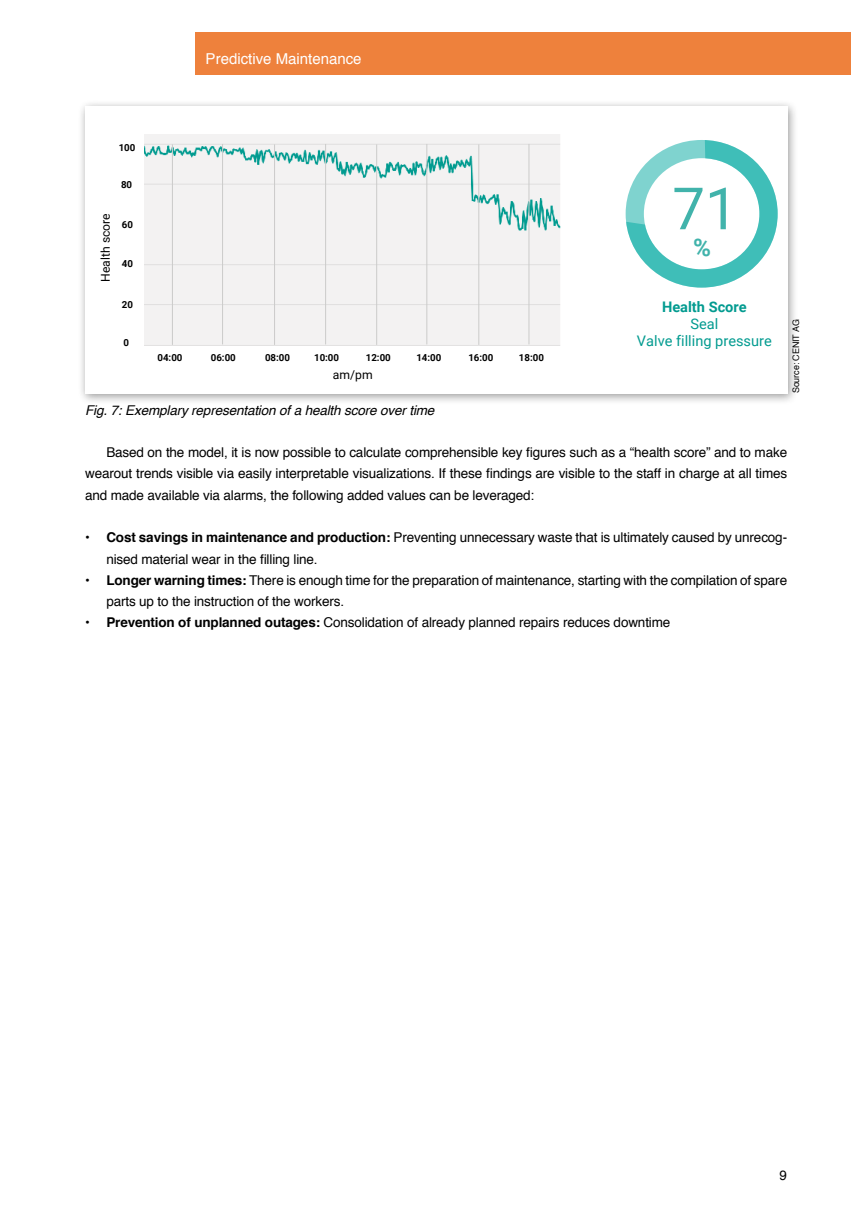
<style>
.page{position:relative;width:851px;height:1212px;background:#fff}
.page>*{position:absolute;margin:0;border:0;box-sizing:border-box;transform-origin:0 0}
.t1{font:58.35px "Roboto";color:#41b3ab}
.t2{font:700 24.3px "Roboto";color:#41b3ab}
.t3{font:15px "Helvetica";color:#fff}
.t4{font:14.55px/17px "Roboto";color:#039b90;text-align:center}
.t5{font:700 14.55px "Roboto";color:#039b90}
.Text{font:13.5px/21.3px "Helvetica";letter-spacing:-.01em;color:#000}
.BU{font:italic 13.5px "Helvetica";letter-spacing:-.01em;color:#000}
.t6{font:12.15px "Roboto";color:#000}
.t7{font:700 9.75px "Roboto";color:#000}
.Foto{font:9px "Helvetica";letter-spacing:-.01em;color:#000}
.s1{font-weight:700}
</style>
<div class="page">
<div style="left:195px;top:32px;width:655px;height:42px;background:#ee813c"></div>
<div style="left:78px;top:99px;width:720px;height:305px;background:#000;opacity:.4"></div>
<div style="left:85px;top:106px;width:702px;height:287px;background:#fff"></div>
<img style="left:144px;top:134px;width:416px;height:212px">
<hr style="left:172px;top:144px;width:1px;height:201px;background:#cbcbca">
<hr style="left:222px;top:144px;width:1px;height:200px;background:#cbcbca">
<hr style="left:274px;top:144px;width:1px;height:201px;background:#cbcbca">
<hr style="left:325px;top:144px;width:1px;height:200px;background:#cbcbca">
<hr style="left:376px;top:144px;width:1px;height:201px;background:#cbcbca">
<hr style="left:426px;top:144px;width:1px;height:200px;background:#cbcbca">
<hr style="left:478px;top:144px;width:1px;height:201px;background:#cbcbca">
<hr style="left:528px;top:144px;width:1px;height:200px;background:#cbcbca">
<svg style="left:644px;top:140px;width:48px;height:94px"></svg>
<div style="left:625px;top:140px;width:152px;height:148px;border:18px solid #01a9a1;border-radius:50%"></div>
<p class="t3" style="left:206px;top:47px;width:157px">Predictive Maintenance</p>
<p class="t6" style="left:97px;top:282px;width:70px;rotate:-90deg">Health score</p>
<p class="t7" style="left:119px;top:140px;width:18px">100</p>
<p class="t7" style="left:121px;top:178px;width:13px">80</p>
<p class="t7" style="left:122px;top:218px;width:13px">60</p>
<p class="t7" style="left:122px;top:257px;width:13px">40</p>
<p class="t7" style="left:122px;top:298px;width:13px">20</p>
<p class="t7" style="left:123px;top:335px;width:7px">0</p>
<p class="t7" style="left:157px;top:350px;width:27px">04:00</p>
<p class="t7" style="left:211px;top:350px;width:27px">06:00</p>
<p class="t7" style="left:265px;top:351px;width:27px">08:00</p>
<p class="t7" style="left:314px;top:351px;width:27px">10:00</p>
<p class="t7" style="left:366px;top:351px;width:27px">12:00</p>
<p class="t7" style="left:416px;top:350px;width:27px">14:00</p>
<p class="t7" style="left:468px;top:350px;width:27px">16:00</p>
<p class="t7" style="left:519px;top:350px;width:27px">18:00</p>
<p class="t6" style="left:333px;top:366px;width:41px">am/pm</p>
<p class="BU" style="left:85px;top:399px;width:351px">Fig. 7: Exemplary representation of a health score over time</p>
<h1 class="t1" style="left:672px;top:168px;width:67px">71</h1>
<h2 class="t2" style="left:693px;top:230px;width:19px">%</h2>
<p class="t5" style="left:662px;top:296px;width:86px">Health Score</p>
<p class="t4" style="left:637px;top:315px;width:136px">Seal<br>Valve filling pressure</p>
<p class="Foto" style="left:789px;top:393px;width:75px;rotate:-90deg">Source: CENIT AG</p>
<p class="Text" style="left:85px;top:442px;width:703px;text-align:justify;text-indent:21px">Based on the model, it is now possible to calculate comprehensible key figures such as a “health score” and to make wearout trends visible via easily interpretable visualizations. If these findings are visible to the staff in charge at all times and made available via alarms, the following added values can be leveraged:</p>
<p class="Text" style="left:106px;top:527px;width:682px;text-indent:-21px">• <span class="s1">Cost savings in maintenance and production:</span> Preventing unnecessary waste that is ultimately caused by unrecog&shy;nised material wear in the filling line.</p>
<p class="Text" style="left:106px;top:570px;width:682px;text-indent:-21px">• <span class="s1">Longer warning times:</span> There is enough time for the preparation of maintenance, starting with the compilation of spare parts up to the instruction of the workers.</p>
<p class="Text" style="left:85px;top:612px;width:586px">• <span class="s1">Prevention of unplanned outages:</span> Consolidation of already planned repairs reduces downtime</p>
<p class="Text" style="left:779px;top:1165px;width:9px">9</p>
</div>
